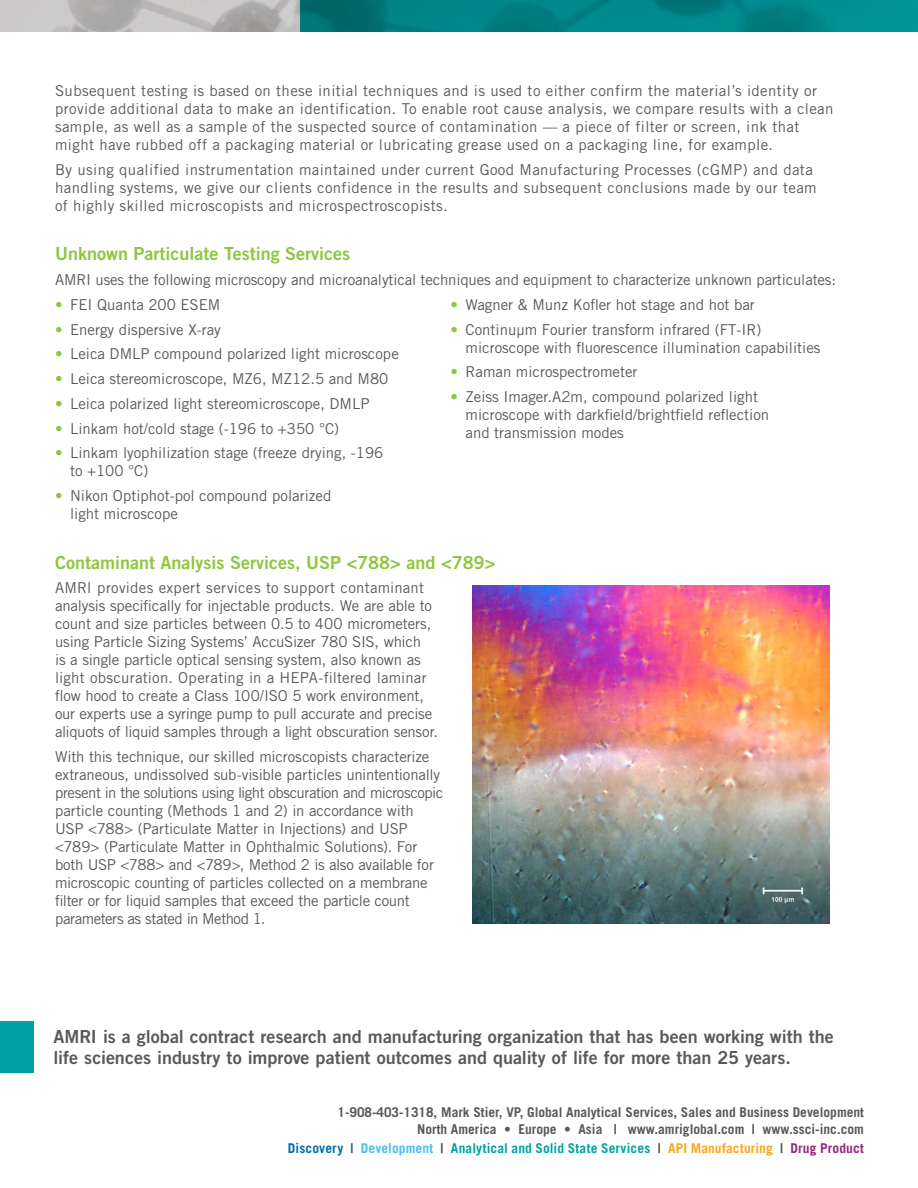
<style>
.page{position:relative;width:918px;height:1188px;background:#fff}
.page>*{position:absolute;margin:0;border:0;box-sizing:border-box;transform-origin:0 0}
.t1{font:18px/21px "Trade Gothic LT Std Bd 2";color:#58595b}
.t2{font:18px "Trade Gothic LT Std Bd 2";color:#8dc63f}
.t3{font:15px/18px "Trade Gothic LT Std";color:#58595b}
.t4{font:15px/18px "Trade Gothic LT Std";letter-spacing:.025em;color:#58595b}
.t5{font:15px/18px "Trade Gothic LT Std";letter-spacing:-.02em;color:#58595b}
.t6{font:700 13.5px/16.5px "Trade Gothic LT Std";color:#58595b;text-align:right}
.t7{font:700 13.5px "Trade Gothic LT Std";letter-spacing:.01em;color:#00a2a5}
.s1{color:#8dc63f}
.s2{color:#006db0}
.s3{color:#58595b}
.s4{color:#4dbeed}
.s5{color:#faa61a}
.s6{color:#932784}
</style>
<div class="page">
<img style="left:0;top:0;width:300px;height:32px">
<svg style="left:300px;top:0;width:618px;height:32px;background:#008284"></svg>
<div style="left:0;top:1022px;width:34px;height:51px;background:#00a2a5"></div>
<img style="left:472px;top:585px;width:358px;height:339px">
<p class="t4" style="left:55px;top:82px;width:780px">Subsequent testing is based on these initial techniques and is used to either confirm the material’s identity or provide additional data to make an identification. To enable root cause analysis, we compare results with a clean sample, as well as a sample of the suspected source of contamination — a piece of filter or screen, ink that might have rubbed off a packaging material or lubricating grease used on a packaging line, for example.</p>
<p class="t4" style="left:55px;top:160px;width:763px">By using qualified instrumentation maintained under current Good Manufacturing Processes (cGMP) and data handling systems, we give our clients confidence in the results and subsequent conclusions made by our team of highly skilled microscopists and microspectroscopists.</p>
<p class="t2" style="left:55px;top:243px;width:297px">Unknown Particulate Testing Services</p>
<p class="t3" style="left:55px;top:271px;width:782px">AMRI uses the following microscopy and microanalytical techniques and equipment to characterize unknown particulates:</p>
<p class="t3" style="left:55px;top:295px;width:167px"><span class="s1">•</span> FEI Quanta 200 ESEM</p>
<p class="t3" style="left:55px;top:320px;width:167px"><span class="s1">•</span> Energy dispersive X‐ray</p>
<p class="t3" style="left:55px;top:345px;width:345px"><span class="s1">•</span> Leica DMLP compound polarized light microscope</p>
<p class="t3" style="left:55px;top:370px;width:335px"><span class="s1">•</span> Leica stereomicroscope, MZ6, MZ12.5 and M80</p>
<p class="t3" style="left:55px;top:394px;width:316px"><span class="s1">•</span> Leica polarized light stereomicroscope, DMLP</p>
<p class="t3" style="left:55px;top:419px;width:286px"><span class="s1">•</span> Linkam hot/cold stage (-196 to +350 °C)</p>
<p class="t3" style="left:70px;top:444px;width:315px;text-indent:-15px"><span class="s1">•</span> Linkam lyophilization stage (freeze drying, -196 to +100 °C)</p>
<p class="t3" style="left:70px;top:487px;width:263px;text-indent:-15px"><span class="s1">•</span> Nikon Optiphot‐pol compound polarized light microscope</p>
<p class="t3" style="left:451px;top:295px;width:306px"><span class="s1">•</span> Wagner &amp; Munz Kofler hot stage and hot bar</p>
<p class="t3" style="left:466px;top:320px;width:357px;text-indent:-15px"><span class="s1">•</span> Continuμm Fourier transform infrared (FT‐IR) microscope with fluorescence illumination capabilities</p>
<p class="t3" style="left:451px;top:363px;width:189px"><span class="s1">•</span> Raman microspectrometer</p>
<p class="t3" style="left:466px;top:388px;width:305px;text-indent:-15px"><span class="s1">•</span> Zeiss Imager.A2m, compound polarized light microscope with darkfield/brightfield reflection and transmission modes</p>
<p class="t2" style="left:55px;top:551px;width:442px">Contaminant Analysis Services, USP &lt;788&gt; and &lt;789&gt;</p>
<p class="t3" style="left:55px;top:579px;width:384px">AMRI provides expert services to support contaminant analysis specifically for injectable products. We are able to count and size particles between 0.5 to 400 micrometers, using Particle Sizing Systems’ AccuSizer 780 SIS, which<br>is a single particle optical sensing system, also known as light obscuration. Operating in a HEPA‐filtered laminar flow hood to create a Class 100/ISO 5 work environment, our experts use a syringe pump to pull accurate and precise aliquots of liquid samples through a light obscuration sensor.</p>
<p class="t5" style="left:55px;top:748px;width:390px">With this technique, our skilled microscopists characterize extraneous, undissolved sub‐visible particles unintentionally present in the solutions using light obscuration and microscopic particle counting (Methods 1 and 2) in accordance with USP &lt;788&gt; (Particulate Matter in Injections) and USP &lt;789&gt; (Particulate Matter in Ophthalmic Solutions). For both USP &lt;788&gt; and &lt;789&gt;, Method 2 is also available for microscopic counting of particles collected on a membrane filter or for liquid samples that exceed the particle count parameters as stated in Method 1.</p>
<p class="t1" style="left:54px;top:1026px;width:782px">AMRI is a global contract research and manufacturing organization that has been working with the life sciences industry to improve patient outcomes and quality of life for more than 25 years.</p>
<p class="t6" style="left:338px;top:1104px;width:528px">1-908-403-1318, Mark Stier, VP, Global Analytical Services, Sales and Business Development<br>North America • Europe • Asia | www.amriglobal.com | www.ssci-inc.com</p>
<p class="t7" style="left:288px;top:1140px;width:578px"><span class="s2">Discovery</span> <span class="s3">|</span> <span class="s4">Development</span> <span class="s3">|</span> Analytical and Solid State Services <span class="s3">|</span> <span class="s5">API Manufacturing</span> <span class="s3">|</span> <span class="s6">Drug Product</span></p>
</div>
